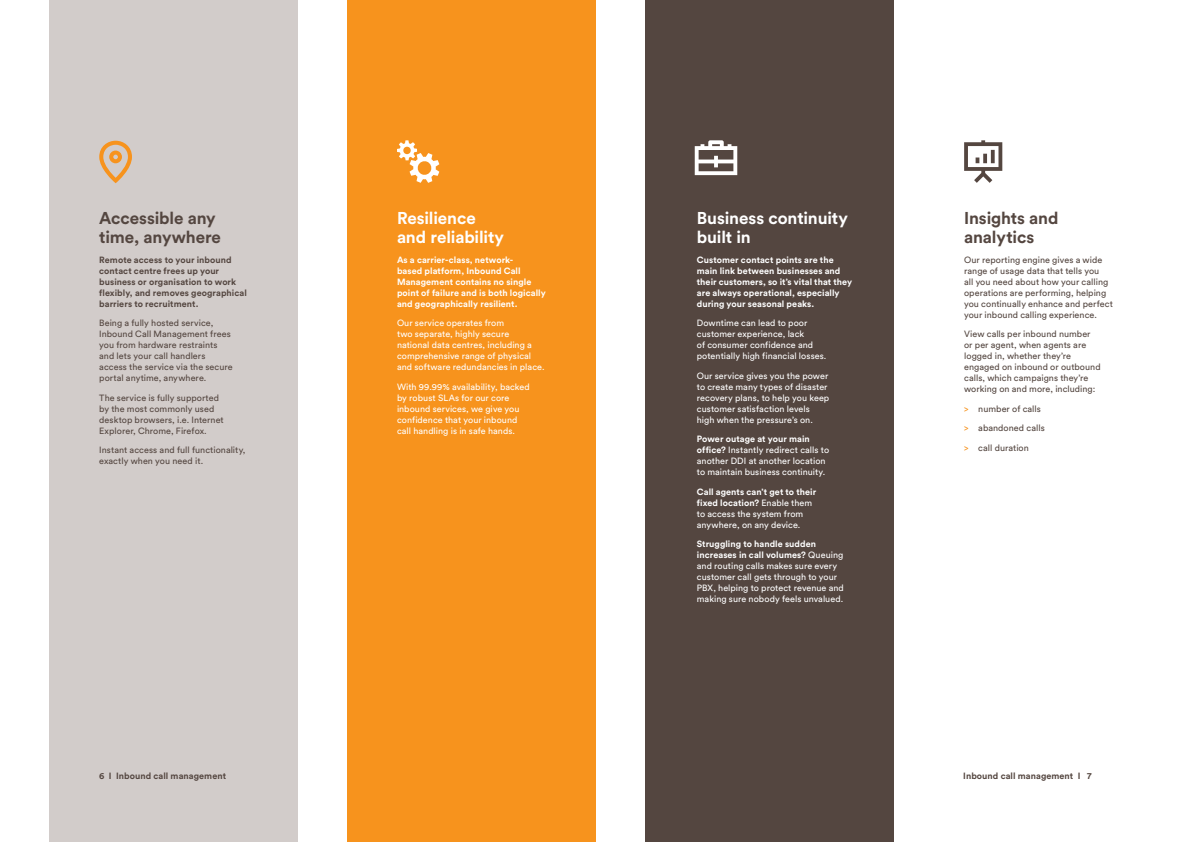
<style>
.page{position:relative;width:1191px;height:842px;background:#fff}
.page>*{position:absolute;margin:0;border:0;box-sizing:border-box;transform-origin:0 0}
.SUBHEADER_-_WHITE{font:700 17px/19px "Circular Std";letter-spacing:-.01em;color:#fff}
.SUBHEADER_-_WARM_GRE{font:700 17px/19px "Circular Std";letter-spacing:-.005em;color:#544640}
.BODY_COPY_-_WARM_GRE{font:9px/11px "Circular Std";letter-spacing:.005em;color:#544640}
.BODY_COPY_-_WHITE{font:9px/11px "Circular Std";letter-spacing:.005em;color:#fff}
.BODY_COPY_-_BOLD_-_W{font:9px/11px "Circular Std";letter-spacing:.005em;color:#fff}
.BODY_COPY_-_BOLD_-_W-2{font:700 9px/11px "Circular Std";letter-spacing:.005em;color:#544640}
.BODY_COPY_-_WHITE-2{font:700 9px/11px "Circular Std";letter-spacing:.01em;color:#fff}
.BODY_COPY_-_BOLD_-_W-3{font:700 9px/11px "Circular Std";letter-spacing:.005em;color:#fff}
.s1{font-weight:700}
.s2{color:#f7931d}
</style>
<div class="page">
<div style="left:50px;top:0;width:248px;height:842px;background:#d2ccca"></div>
<div style="left:347px;top:0;width:248px;height:842px;background:#f7931d"></div>
<div style="left:645px;top:0;width:248px;height:842px;background:#544640"></div>
<svg style="left:99px;top:141px;width:33px;height:42px"></svg>
<svg style="left:694px;top:140px;width:43px;height:35px"></svg>
<svg style="left:964px;top:140px;width:38px;height:43px"></svg>
<svg style="left:397px;top:140px;width:42px;height:43px"></svg>
<p class="SUBHEADER_-_WARM_GRE" style="left:99px;top:208px;width:123px">Accessible any time, anywhere</p>
<p class="BODY_COPY_-_BOLD_-_W-2" style="left:99px;top:254px;width:149px">Remote access to your inbound contact centre frees up your business or organisation to work flexibly, and removes geographical barriers to recruitment.</p>
<p class="BODY_COPY_-_WARM_GRE" style="left:99px;top:317px;width:135px">Being a fully hosted service,<br>Inbound Call Management frees you from hardware restraints and lets your call handlers access the service via the secure portal anytime, anywhere.</p>
<p class="BODY_COPY_-_WARM_GRE" style="left:99px;top:392px;width:126px">The service is fully supported by the most commonly used desktop browsers, i.e. Internet<br>Explorer, Chrome, Firefox.</p>
<p class="BODY_COPY_-_WARM_GRE" style="left:99px;top:444px;width:148px">Instant access and full functionality, exactly when you need it.</p>
<p class="SUBHEADER_-_WHITE" style="left:397px;top:208px;width:109px">Resilience and reliability</p>
<p class="BODY_COPY_-_BOLD_-_W-3" style="left:397px;top:254px;width:150px">As a carrier-class, network-<br>based platform, Inbound Call<br>Management contains no single point of failure and is both logically and geographically resilient.</p>
<p class="BODY_COPY_-_WHITE" style="left:397px;top:317px;width:149px">Our service operates from<br>two separate, highly secure<br>national data centres, including a comprehensive range of physical and software redundancies in place.</p>
<p class="BODY_COPY_-_WHITE" style="left:397px;top:381px;width:134px">With 99.99% availability, backed by robust SLAs for our core inbound services, we give you confidence that your inbound call handling is in safe hands.</p>
<p class="SUBHEADER_-_WHITE" style="left:697px;top:208px;width:153px">Business continuity built in</p>
<p class="BODY_COPY_-_WHITE-2" style="left:697px;top:254px;width:157px">Customer contact points are the main link between businesses and their customers, so it’s vital that they are always operational, especially during your seasonal peaks.</p>
<p class="BODY_COPY_-_WHITE" style="left:697px;top:317px;width:131px">Downtime can lead to poor customer experience, lack<br>of consumer confidence and potentially high financial losses.</p>
<p class="BODY_COPY_-_WHITE" style="left:697px;top:370px;width:134px">Our service gives you the power to create many types of disaster recovery plans, to help you keep customer satisfaction levels high when the pressure’s on.</p>
<p class="BODY_COPY_-_BOLD_-_W" style="left:697px;top:433px;width:134px"><span class="s1">Power outage at your main office?</span> Instantly redirect calls to another DDI at another location to maintain business continuity.</p>
<p class="BODY_COPY_-_BOLD_-_W" style="left:697px;top:486px;width:121px"><span class="s1">Call agents can’t get to their fixed location?</span> Enable them to access the system from anywhere, on any device.</p>
<p class="BODY_COPY_-_BOLD_-_W" style="left:697px;top:538px;width:148px"><span class="s1">Struggling to handle sudden increases in call volumes?</span> Queuing and routing calls makes sure every customer call gets through to your PBX, helping to protect revenue and making sure nobody feels unvalued.</p>
<p class="SUBHEADER_-_WARM_GRE" style="left:964px;top:208px;width:96px">Insights and analytics</p>
<p class="BODY_COPY_-_WARM_GRE" style="left:964px;top:254px;width:150px">Our reporting engine gives a wide range of usage data that tells you<br>all you need about how your calling operations are performing, helping you continually enhance and perfect your inbound calling experience.</p>
<p class="BODY_COPY_-_WARM_GRE" style="left:964px;top:328px;width:138px">View calls per inbound number or per agent, when agents are logged in, whether they’re engaged on inbound or outbound calls, which campaigns they’re working on and more, including:</p>
<p class="BODY_COPY_-_WARM_GRE" style="left:964px;top:403px;width:78px"><span class="s2">&gt;</span> number of calls</p>
<p class="BODY_COPY_-_WARM_GRE" style="left:964px;top:422px;width:82px"><span class="s2">&gt;</span> abandoned calls</p>
<p class="BODY_COPY_-_WARM_GRE" style="left:964px;top:442px;width:66px"><span class="s2">&gt;</span> call duration</p>
<p class="BODY_COPY_-_BOLD_-_W-2" style="left:99px;top:770px;width:128px">6 I Inbound call management</p>
<p class="BODY_COPY_-_BOLD_-_W-2" style="left:963px;top:770px;width:130px">Inbound call management I 7</p>
</div>
